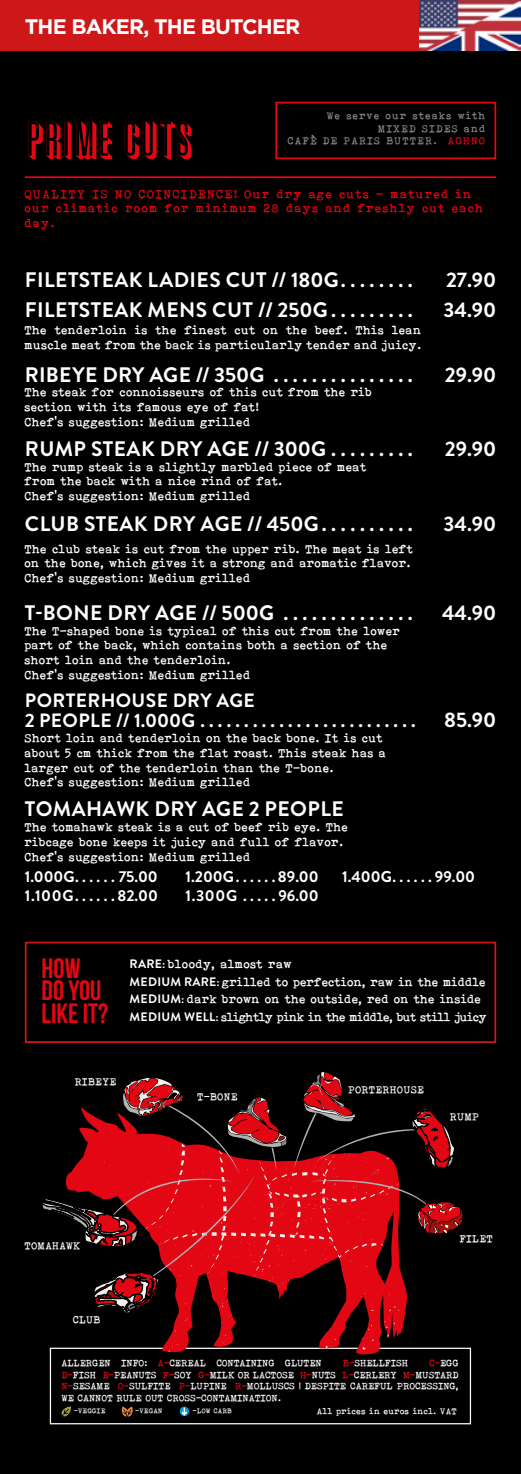
<style>
.page{position:relative;width:521px;height:1474px;background:#fff}
.page>*{position:absolute;margin:0;border:0;box-sizing:border-box;transform-origin:0 0}
.t1{font:52.5px "Great Shadow";letter-spacing:-.07em;color:#e30613;scale:1.1 1}
.t2{font:28px/22.8px "Bebas Neue";color:#e30613}
.t3{font:700 21px "Brandon Grotesque";letter-spacing:.02em;color:#fff}
.t4{font:700 21px "Gotham";letter-spacing:-.04em;color:#fff}
.t5{font:700 19.25px/19.2px "Brandon Grotesque";letter-spacing:.02em;color:#fff}
.t6{font:700 15.75px/18.9px "Brandon Grotesque";color:#fff}
.t7{font:12.25px/14.7px "Bohemian typewriter";color:#fff}
.t8{font:12.25px/17.5px "Bohemian typewriter";letter-spacing:-.02em;color:#fff}
.t9{font:12.25px/14.7px "Bohemian typewriter";letter-spacing:.075em;color:#e30613}
.t10{font:10.5px/12.6px "Bohemian typewriter";letter-spacing:.075em;color:#878787;text-align:right}
.t11{font:10.5px "Bohemian typewriter";color:#fff}
.t12{font:9.62px/11.5px "Bohemian typewriter";letter-spacing:-.03em;color:#fff;text-align:justify}
.t13{font:8.75px "Bohemian typewriter";color:#fff}
.t14{font:7px "Bohemian typewriter";color:#fff}
.s1{color:#e30613}
.s2{font-family:"Brandon Grotesque";font-weight:700}
.s3{color:#cd1719}
</style>
<div class="page">
<div style="left:0;top:0;width:521px;height:1473px;background:#000"></div>
<hr style="left:25px;top:176px;width:471px;height:2px;background:#e30613">
<div style="left:275px;top:102px;width:221px;height:57px;border:2px solid #e30613"></div>
<div style="left:25px;top:941px;width:471px;height:101px;border:2px solid #cd1719"></div>
<div style="left:50px;top:1347px;width:421px;height:77px;border:1px solid #fff"></div>
<svg style="left:61px;top:1406px;width:10px;height:11px"></svg>
<svg style="left:121px;top:1406px;width:12px;height:10px"></svg>
<svg style="left:180px;top:1406px;width:9px;height:9px"></svg>
<svg style="left:182px;top:1407px;width:5px;height:8px"></svg>
<svg style="left:66px;top:1314px;width:342px;height:40px"></svg>
<svg style="left:42px;top:1072px;width:421px;height:242px"></svg>
<div style="left:0;top:0;width:521px;height:50px;background:#cd1719"></div>
<img style="left:420px;top:0;width:101px;height:51px">
<h3 class="t4" style="left:25px;top:12px;width:277px">THE BAKER, THE BUTCHER</h3>
<h1 class="t1" style="left:25px;top:110px;width:157px">PRIME CUTS</h1>
<p class="t10" style="left:288px;top:109px;width:199px">We serve our steaks with<br>MIXED SIDES and<br>CAFÈ DE PARIS BUTTER. <span class="s1">AGHNO</span></p>
<p class="t9" style="left:25px;top:186px;width:460px">QUALITY IS NO COINCIDENCE! Our dry age cuts - matured in our climatic room for minimum 28 days and freshly cut each day.</p>
<h3 class="t3" style="left:25px;top:265px;width:389px">FILETSTEAK LADIES CUT // 180G . . . . . . . .</h3>
<h3 class="t3" style="left:446px;top:265px;width:52px">27.90</h3>
<h3 class="t3" style="left:25px;top:295px;width:389px">FILETSTEAK MENS CUT // 250G . . . . . . . . .</h3>
<h3 class="t3" style="left:443px;top:295px;width:54px">34.90</h3>
<p class="t7" style="left:25px;top:322px;width:398px">The tenderloin is the finest cut on the beef. This lean muscle meat from the back is particularly tender and juicy.</p>
<h3 class="t3" style="left:25px;top:360px;width:389px">RIBEYE DRY AGE // 350G . . . . . . . . . . . . . . .</h3>
<h3 class="t3" style="left:445px;top:360px;width:53px">29.90</h3>
<p class="t7" style="left:25px;top:385px;width:349px">The steak for connoisseurs of this cut from the rib section with its famous eye of fat!<br>Chef‘s suggestion: Medium grilled</p>
<h3 class="t3" style="left:25px;top:434px;width:389px">RUMP STEAK DRY AGE // 300G . . . . . . . . .</h3>
<h3 class="t3" style="left:445px;top:434px;width:53px">29.90</h3>
<p class="t7" style="left:25px;top:459px;width:343px">The rump steak is a slightly marbled piece of meat from the back with a nice rind of fat.<br>Chef‘s suggestion: Medium grilled</p>
<h3 class="t3" style="left:25px;top:508px;width:389px">CLUB STEAK DRY AGE // 450G . . . . . . . . . .</h3>
<h3 class="t3" style="left:443px;top:508px;width:54px">34.90</h3>
<p class="t7" style="left:25px;top:541px;width:390px">The club steak is cut from the upper rib. The meat is left on the bone, which gives it a strong and aromatic flavor.<br>Chef‘s suggestion: Medium grilled</p>
<h3 class="t3" style="left:25px;top:598px;width:389px">T-BONE DRY AGE // 500G . . . . . . . . . . . . . .</h3>
<h3 class="t3" style="left:442px;top:598px;width:56px">44.90</h3>
<p class="t7" style="left:25px;top:623px;width:377px">The T-shaped bone is typical of this cut from the lower part of the back, which contains both a section of the short loin and the tenderloin.<br>Chef‘s suggestion: Medium grilled</p>
<h3 class="t5" style="left:25px;top:691px;width:392px">PORTERHOUSE DRY AGE<br>2 PEOPLE // 1.000G . . . . . . . . . . . . . . . . . . . . . . . . .</h3>
<h3 class="t3" style="left:444px;top:704px;width:54px">85.90</h3>
<p class="t7" style="left:25px;top:730px;width:363px">Short loin and tenderloin on the back bone. It is cut about 5 cm thick from the flat roast. This steak has a larger cut of the tenderloin than the T-bone.<br>Chef‘s suggestion: Medium grilled</p>
<h3 class="t3" style="left:25px;top:794px;width:320px">TOMAHAWK DRY AGE 2 PEOPLE</h3>
<p class="t7" style="left:25px;top:819px;width:325px">The tomahawk steak is a cut of beef rib eye. The ribcage bone keeps it juicy and full of flavor.<br>Chef‘s suggestion: Medium grilled</p>
<p class="t6" style="left:25px;top:867px;width:135px">1.000G . . . . . . 75.00<br>1.100G . . . . . 82.00</p>
<p class="t6" style="left:185px;top:867px;width:135px">1.200G . . . . . 89.00<br>1.300G . . . . 96.00</p>
<p class="t6" style="left:342px;top:867px;width:135px">1.400G . . . . . 99.00</p>
<h2 class="t2" style="left:42px;top:956px;width:68px">HOW<br>DO YOU<br>LIKE IT?</h2>
<p class="t8" style="left:130px;top:955px;width:359px"><span class="s2">RARE:</span> bloody, almost raw<br><span class="s2">MEDIUM RARE:</span> grilled to perfection, raw in the middle <span class="s2">MEDIUM:</span> dark brown on the outside, red on the inside <span class="s2">MEDIUM WELL:</span> slightly pink in the middle, but still juicy</p>
<p class="t11" style="left:75px;top:1075px;width:43px">RIBEYE</p>
<p class="t11" style="left:197px;top:1090px;width:42px">T-BONE</p>
<p class="t11" style="left:348px;top:1083px;width:78px">PORTERHOUSE</p>
<p class="t11" style="left:450px;top:1110px;width:31px">RUMP</p>
<p class="t11" style="left:25px;top:1239px;width:58px">TOMAHAWK</p>
<p class="t11" style="left:73px;top:1313px;width:29px">CLUB</p>
<p class="t11" style="left:460px;top:1232px;width:35px">FILET</p>
<p class="t12" style="left:62px;top:1356px;width:399px;text-indent:367px"><span class="s1">C-</span>EGG <span class="s1">D-</span>FISH <span class="s1">E-</span>PEANUTS <span class="s1">F-</span>SOY <span class="s1">G-</span>MILK OR LACTOSE <span class="s1">H-</span>NUTS <span class="s1">L-</span>CERLERY <span class="s3">M-</span>MUSTARD <span class="s1">N-</span>SESAME <span class="s1">O-</span>SULFITE <span class="s1">P-</span>LUPINE <span class="s1">R-</span>MOLLUSCS | DESPITE CAREFUL PROCESSING, WE CANNOT RULE OUT CROSS-CONTAMINATION.</p>
<p class="t14" style="left:74px;top:1406px;width:33px">-VEGGIE</p>
<p class="t14" style="left:135px;top:1406px;width:29px">-VEGAN</p>
<p class="t14" style="left:193px;top:1406px;width:41px">-LOW CARB</p>
<p class="t13" style="left:317px;top:1405px;width:142px">All prices in euros incl. VAT</p>
<p class="t12" style="left:62px;top:1356px;width:262px">ALLERGEN INFO: <span class="s1">A-</span>CEREAL CONTAINING GLUTEN</p>
<p class="t12" style="left:343px;top:1356px;width:67px"><span class="s1">B-</span>SHELLFISH</p>
</div>
